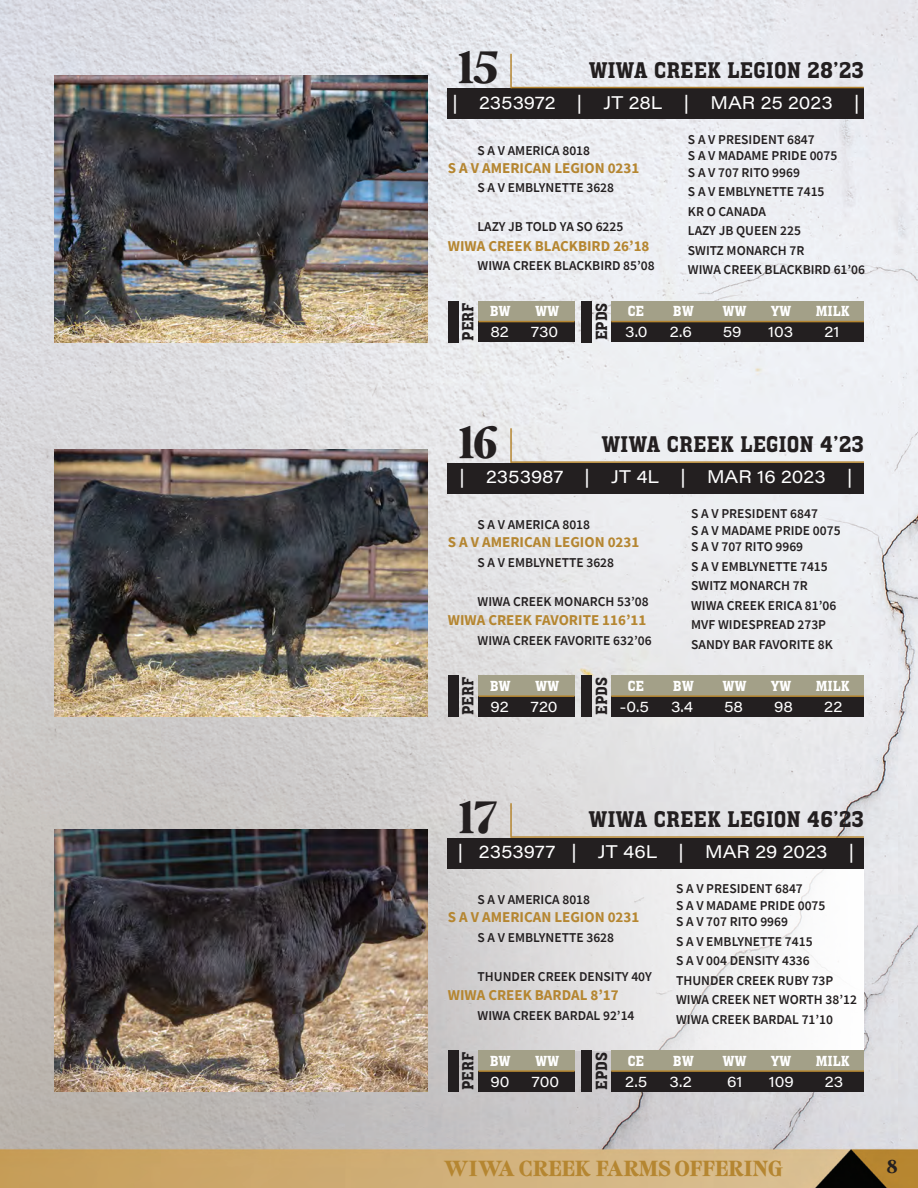
<style>
.page{position:relative;width:918px;height:1188px;background:#fff}
.page>*{position:absolute;margin:0;border:0;box-sizing:border-box;transform-origin:0 0}
.t1{font:43.5px "Rolend";color:#231f20}
.t2{font:21px "Wigners Friend";color:#231f20}
.t3{font:21px "Rolend";color:#b58631}
.t4{font:18px "Acumin Pro Wide";letter-spacing:.005em;color:#fff}
.t5{font:18px "Rolend";color:#231f20}
.t6{font:700 15px "Source Sans Pro";color:#b58631}
.t7{font:15px "Acumin Pro Wide";color:#fff}
.t8{font:15px "Wigners Friend";color:#231f20}
.t9{font:600 13.5px "Source Sans Pro";color:#231f20}
.t10{font:13.5px "Wigners Friend";color:#fff}
</style>
<div class="page">
<img style="left:0;top:0;width:918px;height:1188px">
<div style="left:442px;top:869px;width:422px;height:182px;background:linear-gradient(to right,#d0cece,#fff)"></div>
<div style="left:448px;top:88px;width:416px;height:31px;background:#231f20"></div>
<img style="left:54px;top:75px;width:374px;height:267px">
<div style="left:611px;top:301px;width:253px;height:21px;background:#a3a088"></div>
<div style="left:611px;top:322px;width:253px;height:20px;background:#231f20"></div>
<div style="left:581px;top:301px;width:11px;height:41px;background:#231f20"></div>
<div style="left:479px;top:301px;width:96px;height:21px;background:#a3a088"></div>
<div style="left:479px;top:322px;width:96px;height:20px;background:#231f20"></div>
<div style="left:448px;top:301px;width:11px;height:41px;background:#231f20"></div>
<hr style="left:611px;top:321px;width:253px;height:1px;background:#b58631">
<hr style="left:479px;top:321px;width:96px;height:1px;background:#b58631">
<hr style="left:511px;top:87px;width:353px;height:1px;background:#b58631">
<hr style="left:510px;top:54px;width:2px;height:34px;background:#b58631">
<div style="left:448px;top:838px;width:416px;height:30px;background:#231f20"></div>
<div style="left:611px;top:1051px;width:253px;height:20px;background:#a3a088"></div>
<div style="left:611px;top:1071px;width:253px;height:21px;background:#231f20"></div>
<div style="left:581px;top:1051px;width:11px;height:41px;background:#231f20"></div>
<div style="left:479px;top:1051px;width:96px;height:20px;background:#a3a088"></div>
<div style="left:479px;top:1071px;width:96px;height:21px;background:#231f20"></div>
<div style="left:448px;top:1051px;width:11px;height:41px;background:#231f20"></div>
<hr style="left:611px;top:1070px;width:253px;height:2px;background:#b58631">
<hr style="left:479px;top:1070px;width:96px;height:2px;background:#b58631">
<hr style="left:511px;top:836px;width:353px;height:2px;background:#b58631">
<hr style="left:510px;top:803px;width:2px;height:35px;background:#b58631">
<div style="left:448px;top:463px;width:416px;height:30px;background:#231f20"></div>
<img style="left:54px;top:450px;width:374px;height:267px">
<div style="left:611px;top:676px;width:253px;height:20px;background:#a3a088"></div>
<div style="left:611px;top:696px;width:253px;height:21px;background:#231f20"></div>
<div style="left:581px;top:676px;width:11px;height:41px;background:#231f20"></div>
<div style="left:479px;top:676px;width:96px;height:20px;background:#a3a088"></div>
<div style="left:479px;top:696px;width:96px;height:21px;background:#231f20"></div>
<div style="left:448px;top:676px;width:11px;height:41px;background:#231f20"></div>
<hr style="left:611px;top:695px;width:253px;height:2px;background:#b58631">
<hr style="left:479px;top:695px;width:96px;height:2px;background:#b58631">
<hr style="left:511px;top:461px;width:353px;height:2px;background:#b58631">
<hr style="left:510px;top:428px;width:2px;height:35px;background:#b58631">
<img style="left:54px;top:830px;width:374px;height:262px">
<p class="t1" style="left:458px;top:41px;width:41px">15</p>
<p class="t2" style="left:589px;top:55px;width:277px">WIWA CREEK LEGION 28’23</p>
<p class="t4" style="left:453px;top:89px;width:408px">| 2353972 | JT 28L | MAR 25 2023 |</p>
<p class="t9" style="left:478px;top:141px;width:114px">S A V AMERICA 8018</p>
<p class="t6" style="left:448px;top:157px;width:193px">S A V AMERICAN LEGION 0231</p>
<p class="t9" style="left:478px;top:179px;width:138px">S A V EMBLYNETTE 3628</p>
<p class="t9" style="left:478px;top:218px;width:147px">LAZY JB TOLD YA SO 6225</p>
<p class="t6" style="left:448px;top:235px;width:203px">WIWA CREEK BLACKBIRD 26’18</p>
<p class="t9" style="left:478px;top:257px;width:179px">WIWA CREEK BLACKBIRD 85’08</p>
<p class="t9" style="left:688px;top:130px;width:128px">S A V PRESIDENT 6847</p>
<p class="t9" style="left:688px;top:147px;width:151px">S A V MADAME PRIDE 0075</p>
<p class="t9" style="left:688px;top:163px;width:114px">S A V 707 RITO 9969</p>
<p class="t9" style="left:688px;top:183px;width:138px">S A V EMBLYNETTE 7415</p>
<p class="t9" style="left:688px;top:202px;width:80px">KR O CANADA</p>
<p class="t9" style="left:688px;top:222px;width:115px">LAZY JB QUEEN 225</p>
<p class="t9" style="left:688px;top:241px;width:118px">SWITZ MONARCH 7R</p>
<p class="t9" style="left:688px;top:261px;width:179px">WIWA CREEK BLACKBIRD 61’06</p>
<p class="t8" style="left:457px;top:341px;width:39px;rotate:-90deg">PERF</p>
<p class="t8" style="left:591px;top:340px;width:39px;rotate:-90deg">EPDS</p>
<p class="t10" style="left:490px;top:302px;width:22px">BW</p>
<p class="t10" style="left:535px;top:302px;width:26px">WW</p>
<p class="t10" style="left:628px;top:302px;width:18px">CE</p>
<p class="t10" style="left:673px;top:302px;width:22px">BW</p>
<p class="t10" style="left:722px;top:302px;width:26px">WW</p>
<p class="t10" style="left:771px;top:302px;width:22px">YW</p>
<p class="t10" style="left:816px;top:302px;width:35px">MILK</p>
<p class="t7" style="left:490px;top:321px;width:20px">82</p>
<p class="t7" style="left:531px;top:321px;width:29px">730</p>
<p class="t7" style="left:625px;top:321px;width:24px">3.0</p>
<p class="t7" style="left:670px;top:321px;width:23px">2.6</p>
<p class="t7" style="left:723px;top:321px;width:20px">59</p>
<p class="t7" style="left:768px;top:321px;width:26px">103</p>
<p class="t7" style="left:824px;top:321px;width:16px">21</p>
<p class="t1" style="left:459px;top:416px;width:40px">16</p>
<p class="t2" style="left:602px;top:430px;width:264px">WIWA CREEK LEGION 4’23</p>
<p class="t4" style="left:460px;top:464px;width:394px">| 2353987 | JT 4L | MAR 16 2023 |</p>
<p class="t9" style="left:478px;top:516px;width:114px">S A V AMERICA 8018</p>
<p class="t6" style="left:448px;top:532px;width:193px">S A V AMERICAN LEGION 0231</p>
<p class="t9" style="left:478px;top:553px;width:138px">S A V EMBLYNETTE 3628</p>
<p class="t9" style="left:478px;top:592px;width:173px">WIWA CREEK MONARCH 53’08</p>
<p class="t6" style="left:448px;top:610px;width:200px">WIWA CREEK FAVORITE 116’11</p>
<p class="t9" style="left:478px;top:631px;width:176px">WIWA CREEK FAVORITE 632’06</p>
<p class="t9" style="left:691px;top:505px;width:128px">S A V PRESIDENT 6847</p>
<p class="t9" style="left:691px;top:522px;width:151px">S A V MADAME PRIDE 0075</p>
<p class="t9" style="left:691px;top:538px;width:114px">S A V 707 RITO 9969</p>
<p class="t9" style="left:691px;top:558px;width:138px">S A V EMBLYNETTE 7415</p>
<p class="t9" style="left:691px;top:577px;width:118px">SWITZ MONARCH 7R</p>
<p class="t9" style="left:691px;top:597px;width:147px">WIWA CREEK ERICA 81’06</p>
<p class="t9" style="left:691px;top:616px;width:136px">MVF WIDESPREAD 273P</p>
<p class="t9" style="left:691px;top:635px;width:143px">SANDY BAR FAVORITE 8K</p>
<p class="t8" style="left:457px;top:715px;width:39px;rotate:-90deg">PERF</p>
<p class="t8" style="left:591px;top:715px;width:39px;rotate:-90deg">EPDS</p>
<p class="t10" style="left:490px;top:676px;width:22px">BW</p>
<p class="t10" style="left:535px;top:676px;width:26px">WW</p>
<p class="t10" style="left:628px;top:676px;width:18px">CE</p>
<p class="t10" style="left:673px;top:676px;width:22px">BW</p>
<p class="t10" style="left:722px;top:676px;width:26px">WW</p>
<p class="t10" style="left:771px;top:676px;width:22px">YW</p>
<p class="t10" style="left:816px;top:676px;width:35px">MILK</p>
<p class="t7" style="left:490px;top:696px;width:20px">92</p>
<p class="t7" style="left:531px;top:696px;width:28px">720</p>
<p class="t7" style="left:620px;top:696px;width:30px">-0.5</p>
<p class="t7" style="left:671px;top:696px;width:23px">3.4</p>
<p class="t7" style="left:724px;top:696px;width:21px">58</p>
<p class="t7" style="left:774px;top:696px;width:20px">98</p>
<p class="t7" style="left:824px;top:696px;width:20px">22</p>
<p class="t1" style="left:459px;top:791px;width:40px">17</p>
<p class="t2" style="left:589px;top:805px;width:277px">WIWA CREEK LEGION 46’23</p>
<p class="t4" style="left:458px;top:839px;width:398px">| 2353977 | JT 46L | MAR 29 2023 |</p>
<p class="t9" style="left:478px;top:891px;width:114px">S A V AMERICA 8018</p>
<p class="t6" style="left:448px;top:907px;width:193px">S A V AMERICAN LEGION 0231</p>
<p class="t9" style="left:478px;top:928px;width:138px">S A V EMBLYNETTE 3628</p>
<p class="t9" style="left:478px;top:967px;width:176px">THUNDER CREEK DENSITY 40Y</p>
<p class="t6" style="left:448px;top:985px;width:172px">WIWA CREEK BARDAL 8’17</p>
<p class="t9" style="left:478px;top:1006px;width:159px">WIWA CREEK BARDAL 92’14</p>
<p class="t9" style="left:676px;top:880px;width:128px">S A V PRESIDENT 6847</p>
<p class="t9" style="left:676px;top:896px;width:151px">S A V MADAME PRIDE 0075</p>
<p class="t9" style="left:676px;top:913px;width:114px">S A V 707 RITO 9969</p>
<p class="t9" style="left:676px;top:932px;width:138px">S A V EMBLYNETTE 7415</p>
<p class="t9" style="left:676px;top:952px;width:135px">S A V 004 DENSITY 4336</p>
<p class="t9" style="left:676px;top:971px;width:159px">THUNDER CREEK RUBY 73P</p>
<p class="t9" style="left:676px;top:991px;width:182px">WIWA CREEK NET WORTH 38’12</p>
<p class="t9" style="left:676px;top:1010px;width:159px">WIWA CREEK BARDAL 71’10</p>
<p class="t8" style="left:457px;top:1090px;width:39px;rotate:-90deg">PERF</p>
<p class="t8" style="left:591px;top:1090px;width:39px;rotate:-90deg">EPDS</p>
<p class="t10" style="left:490px;top:1051px;width:22px">BW</p>
<p class="t10" style="left:535px;top:1051px;width:26px">WW</p>
<p class="t10" style="left:628px;top:1051px;width:18px">CE</p>
<p class="t10" style="left:673px;top:1051px;width:22px">BW</p>
<p class="t10" style="left:722px;top:1051px;width:26px">WW</p>
<p class="t10" style="left:771px;top:1051px;width:22px">YW</p>
<p class="t10" style="left:816px;top:1051px;width:35px">MILK</p>
<p class="t7" style="left:490px;top:1071px;width:21px">90</p>
<p class="t7" style="left:532px;top:1071px;width:29px">700</p>
<p class="t7" style="left:625px;top:1071px;width:24px">2.5</p>
<p class="t7" style="left:670px;top:1071px;width:23px">3.2</p>
<p class="t7" style="left:727px;top:1071px;width:17px">61</p>
<p class="t7" style="left:769px;top:1071px;width:26px">109</p>
<p class="t7" style="left:825px;top:1071px;width:20px">23</p>
<p class="t3" style="left:444px;top:1155px;width:339px">WIWA CREEK FARMS OFFERING</p>
<p class="t5" style="left:887px;top:1155px;width:12px">8</p>
</div>
